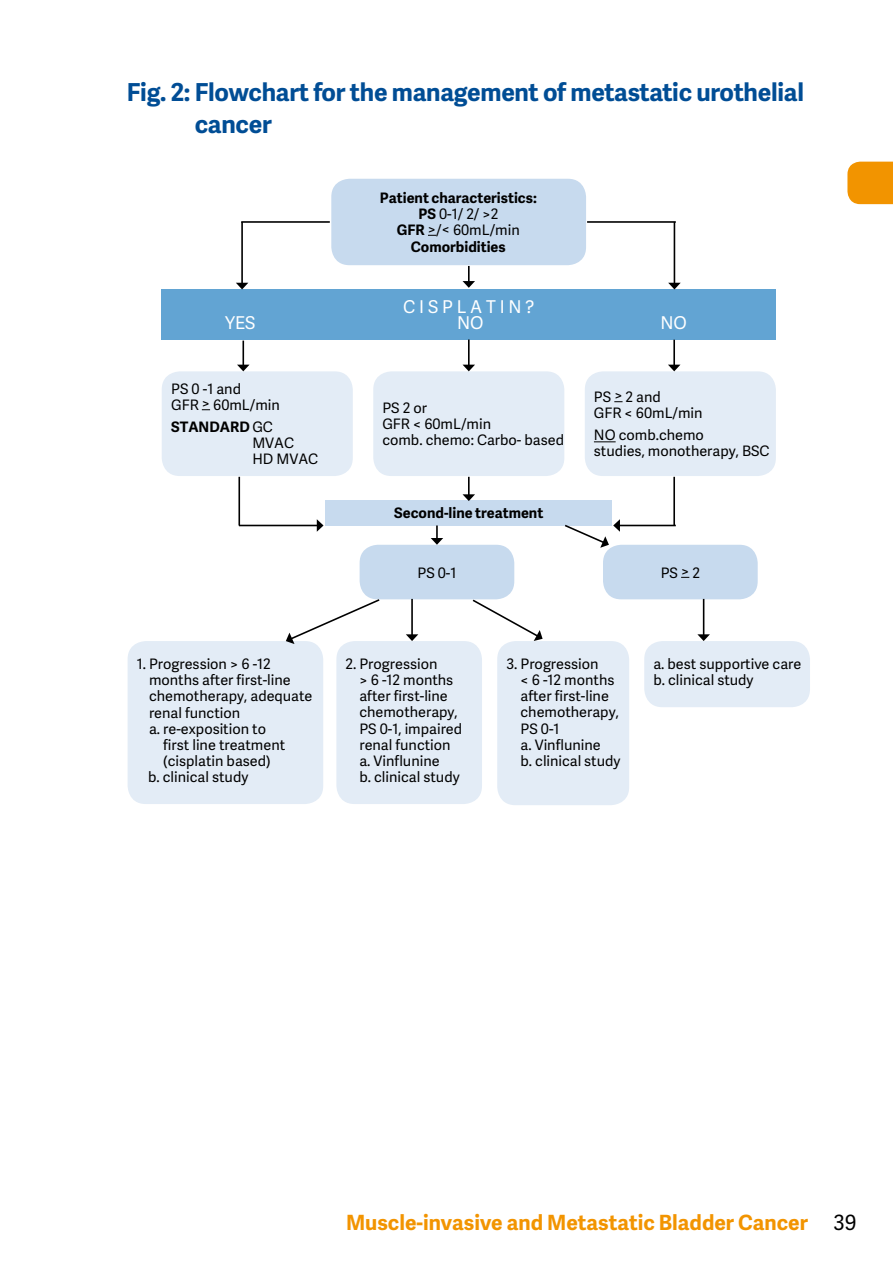
<style>
.page{position:relative;width:893px;height:1276px;background:#fff}
.page>*{position:absolute;margin:0;border:0;box-sizing:border-box;transform-origin:0 0}
.t1{font:700 24.6px/31.5px "Adelle Sans";letter-spacing:-.01em;color:#004d95}
.t2{font:700 21px "Adelle Sans";color:#f29400}
.t3{font:17.7px "Adelle Sans";color:#fff}
.t4{font:14.4px/15.9px "Adelle Sans";color:#000}
.t5{font:700 14.4px/15.9px "Adelle Sans";color:#000;text-align:center}
.s1{font-weight:400}
.s2{font-weight:700}
.s3{font-weight:400;color:#000}
</style>
<div class="page">
<div style="left:847px;top:162px;width:46px;height:42px;background:#f29400"></div>
<svg style="left:471px;top:598px;width:72px;height:43px"></svg>
<div style="left:331px;top:179px;width:255px;height:86px;background:#c7daee;border-radius:18px"></div>
<div style="left:162px;top:371px;width:191px;height:105px;background:#e3ecf6;border-radius:18px"></div>
<div style="left:128px;top:641px;width:195px;height:163px;background:#e3ecf6;border-radius:18px"></div>
<div style="left:336px;top:641px;width:146px;height:163px;background:#e3ecf6;border-radius:18px"></div>
<div style="left:644px;top:641px;width:166px;height:66px;background:#e3ecf6;border-radius:18px"></div>
<div style="left:497px;top:641px;width:132px;height:164px;background:#e3ecf6;border-radius:18px"></div>
<div style="left:585px;top:371px;width:191px;height:105px;background:#e3ecf6;border-radius:18px"></div>
<div style="left:373px;top:371px;width:191px;height:105px;background:#e3ecf6;border-radius:18px"></div>
<div style="left:360px;top:545px;width:154px;height:54px;background:#c7daee;border-radius:18px"></div>
<div style="left:603px;top:545px;width:155px;height:54px;background:#c7daee;border-radius:18px"></div>
<div style="left:162px;top:290px;width:614px;height:50px;background:#62a4d3"></div>
<div style="left:325px;top:500px;width:287px;height:25px;background:#c7daee"></div>
<svg style="left:594px;top:441px;width:22px;height:1px"></svg>
<hr style="left:241px;top:221px;width:89px;height:2px;background:#000">
<hr style="left:587px;top:221px;width:89px;height:2px;background:#000">
<hr style="left:674px;top:222px;width:1px;height:61px;background:#000">
<svg style="left:668px;top:283px;width:13px;height:6px"></svg>
<svg style="left:463px;top:266px;width:12px;height:22px"></svg>
<hr style="left:241px;top:222px;width:2px;height:61px;background:#000">
<svg style="left:236px;top:283px;width:12px;height:6px"></svg>
<hr style="left:242px;top:340px;width:2px;height:25px;background:#000">
<svg style="left:237px;top:365px;width:12px;height:6px"></svg>
<hr style="left:468px;top:339px;width:2px;height:26px;background:#000">
<svg style="left:463px;top:365px;width:12px;height:6px"></svg>
<hr style="left:411px;top:599px;width:2px;height:36px;background:#000">
<svg style="left:406px;top:634px;width:12px;height:7px"></svg>
<hr style="left:703px;top:599px;width:1px;height:36px;background:#000">
<svg style="left:697px;top:634px;width:13px;height:7px"></svg>
<svg style="left:431px;top:525px;width:12px;height:20px"></svg>
<hr style="left:673px;top:340px;width:2px;height:25px;background:#000">
<svg style="left:668px;top:365px;width:12px;height:6px"></svg>
<svg style="left:463px;top:477px;width:12px;height:24px"></svg>
<hr style="left:238px;top:477px;width:2px;height:48px;background:#000">
<hr style="left:673px;top:477px;width:2px;height:48px;background:#000">
<hr style="left:239px;top:525px;width:79px;height:1px;background:#000">
<svg style="left:317px;top:519px;width:7px;height:13px"></svg>
<hr style="left:619px;top:525px;width:57px;height:1px;background:#000">
<svg style="left:563px;top:519px;width:57px;height:29px"></svg>
<svg style="left:286px;top:598px;width:95px;height:46px"></svg>
<h1 class="t1" style="left:195px;top:76px;width:611px;text-indent:-68px">Fig. 2: Flowchart for the management of metastatic urothelial cancer</h1>
<p class="t5" style="left:380px;top:190px;width:158px">Patient characteristics:<br>PS <span class="s1">0-1/ 2/ &gt;2<br></span>GFR <span class="s1">&gt;/&lt; 60mL/min<br></span>Comorbidities</p>
<p class="t3" style="left:403px;top:294px;width:133px">C I S P L A T I N ?</p>
<p class="t3" style="left:225px;top:311px;width:32px">YES</p>
<p class="t3" style="left:457px;top:311px;width:28px">NO</p>
<p class="t3" style="left:660px;top:311px;width:28px">NO</p>
<p class="t4" style="left:171px;top:380px;width:110px">PS 0 -1 and<br>GFR &gt; 60mL/min</p>
<p class="t4" style="left:252px;top:419px;width:67px;text-indent:-81px"><span class="s2">STANDARD</span> GC<br>MVAC<br>HD MVAC</p>
<p class="t4" style="left:382px;top:399px;width:183px">PS 2 or<br>GFR &lt; 60mL/min<br>comb. chemo: Carbo- based</p>
<p class="t5" style="left:394px;top:505px;width:151px">Second-line treatment</p>
<p class="t4" style="left:594px;top:388px;width:110px">PS &gt; 2 and<br>GFR &lt; 60mL/min</p>
<p class="t4" style="left:594px;top:427px;width:177px">NO comb.chemo<br>studies, monotherapy, BSC</p>
<p class="t4" style="left:417px;top:564px;width:41px">PS 0-1</p>
<p class="t4" style="left:661px;top:564px;width:41px">PS &gt; 2</p>
<p class="t4" style="left:137px;top:656px;width:136px">1. Progression &gt; 6 -12</p>
<p class="t4" style="left:149px;top:672px;width:143px">months after first-line</p>
<p class="t4" style="left:149px;top:688px;width:165px">chemotherapy, adequate</p>
<p class="t4" style="left:149px;top:704px;width:93px">renal function</p>
<p class="t4" style="left:149px;top:720px;width:119px">a. re-exposition to</p>
<p class="t4" style="left:163px;top:736px;width:123px">first line treatment</p>
<p class="t4" style="left:163px;top:752px;width:109px">(cisplatin based)</p>
<p class="t4" style="left:148px;top:768px;width:102px">b. clinical study</p>
<p class="t4" style="left:359px;top:656px;width:104px;text-indent:-14px">2. Progression<br>&gt; 6 -12 months after first-line chemotherapy,<br>PS 0-1, impaired renal function a. Vinflunine<br>b. clinical study</p>
<p class="t4" style="left:520px;top:656px;width:101px;text-indent:-14px">3. Progression<br>&lt; 6 -12 months after first-line chemotherapy,<br>PS 0-1<br>a. Vinflunine<br>b. clinical study</p>
<p class="t4" style="left:653px;top:656px;width:150px">a. best supportive care b. clinical study</p>
<h2 class="t2" style="left:346px;top:1207px;width:512px">Muscle-invasive and Metastatic Bladder Cancer <span class="s3">39</span></h2>
</div>
